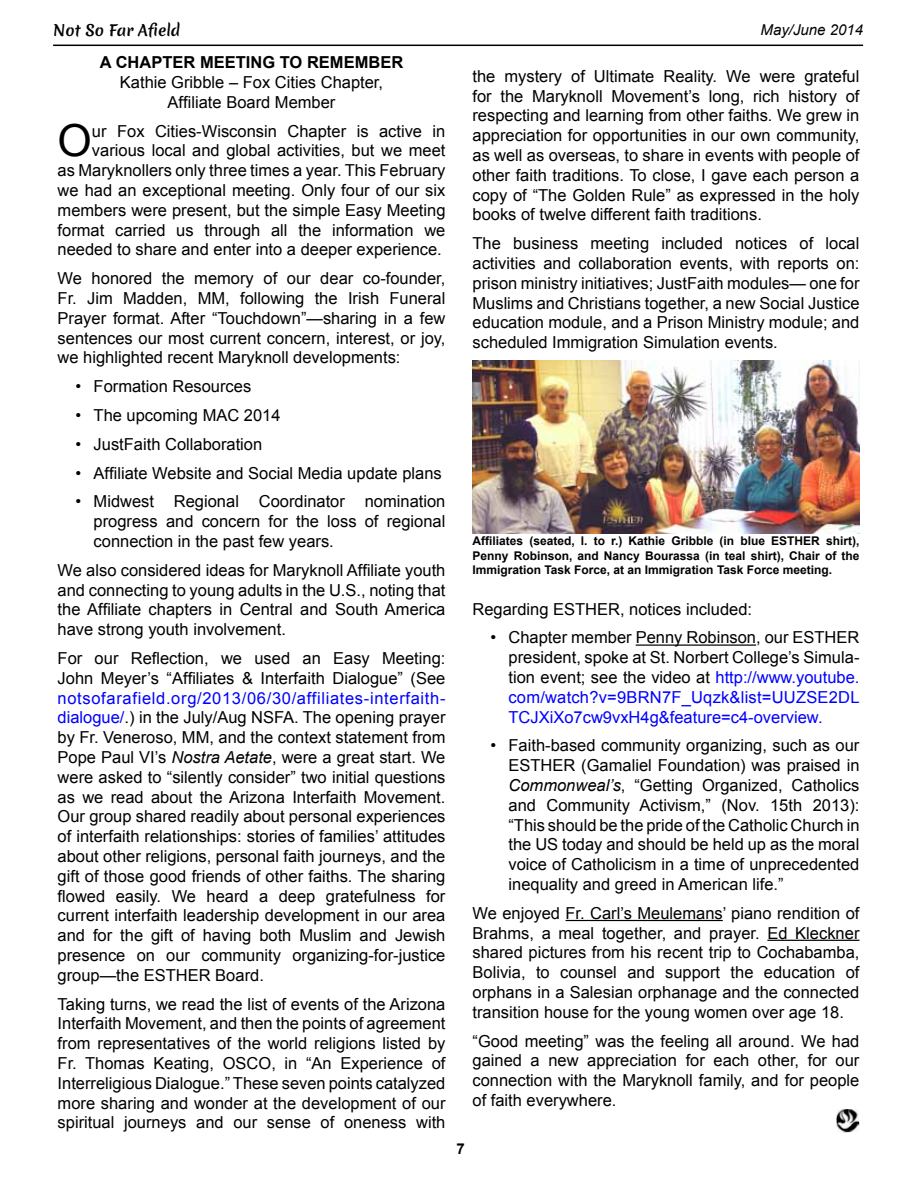
<style>
.page{position:relative;width:918px;height:1188px;background:#fff}
.page>*{position:absolute;margin:0;border:0;box-sizing:border-box;transform-origin:0 0}
.t1{font:44.1px "Arial";color:#000}
.t2{font:16.5px/19.8px "Arial";color:#000;text-align:justify}
.t3{font:700 16.5px "Arial";color:#000}
.t4{font:15px "Merienda One";color:#000}
.t5{font:italic 15px "Arial";color:#000}
.t6{font:700 15px "Arial";color:#000}
.t7{font:700 12px/14.4px "Arial";color:#000;text-align:justify}
.s1{color:#00f}
.s2{font-style:italic}
</style>
<div class="page">
<hr style="left:53px;top:45px;width:810px;height:1px;background:#000">
<hr style="left:636px;top:644px;width:120px;height:2px;background:#000">
<hr style="left:566px;top:920px;width:157px;height:1px;background:#000">
<hr style="left:767px;top:940px;width:93px;height:1px;background:#000">
<img style="left:836px;top:1109px;width:24px;height:23px">
<img style="left:472px;top:360px;width:388px;height:174px">
<p class="t4" style="left:53px;top:19px;width:129px">Not So Far Afield</p>
<p class="t3" style="left:100px;top:52px;width:75px">A CHAPTER</p>
<p class="t3" style="left:200px;top:52px;width:12px">MEETING</p>
<p class="t3" style="left:280px;top:52px;width:41px">TO REMEMBER</p>
<p class="t2" style="left:120px;top:73px;width:265px;text-align:center">Kathie Gribble – Fox Cities Chapter,<br>Affiliate Board Member</p>
<h1 class="t1" style="left:58px;top:112px;width:36px">O</h1>
<p class="t2" style="left:58px;top:121px;width:389px;text-align:right">ur Fox Cities-Wisconsin Chapter is active in various local and global activities, but we meet<br>as Maryknollers only three times a year. This February we had an exceptional meeting. Only four of our six members were present, but the simple Easy Meeting format carried us through all the information we needed to share and enter into a deeper experience.</p>
<p class="t2" style="left:58px;top:269px;width:389px">We honored the memory of our dear co-founder, Fr. Jim Madden, MM, following the Irish Funeral Prayer format. After “Touchdown”—sharing in a few sentences our most current concern, interest, or joy, we highlighted recent Maryknoll developments:</p>
<p class="t2" style="left:76px;top:377px;width:177px">• Formation Resources</p>
<p class="t2" style="left:76px;top:406px;width:207px">• The upcoming MAC 2014</p>
<p class="t2" style="left:76px;top:434px;width:188px">• JustFaith Collaboration</p>
<p class="t2" style="left:76px;top:463px;width:368px">• Affiliate Website and Social Media update plans</p>
<p class="t2" style="left:94px;top:492px;width:353px;text-indent:-18px">• Midwest Regional Coordinator nomination progress and concern for the loss of regional connection in the past few years.</p>
<p class="t2" style="left:58px;top:560px;width:389px">We also considered ideas for Maryknoll Affiliate youth and connecting to young adults in the U.S., noting that the Affiliate chapters in Central and South America have strong youth involvement.</p>
<p class="t2" style="left:58px;top:648px;width:389px">For our Reflection, we used an Easy Meeting:<br>John Meyer’s “Affiliates &amp; Interfaith Dialogue” (See</p>
<p class="t2" style="left:58px;top:688px;width:389px"><span class="s1">notsofarafield.org/2013/06/30/affiliates-interfaith&shy;dialogue/</span>.) in the July/Aug NSFA. The opening prayer by Fr. Veneroso, MM, and the context statement from Pope Paul VI’s <span class="s2">Nostra Aetate</span>, were a great start. We were asked to “silently consider” two initial questions as we read about the Arizona Interfaith Movement.<br>Our group shared readily about personal experiences of interfaith relationships: stories of families’ attitudes about other religions, personal faith journeys, and the gift of those good friends of other faiths. The sharing flowed easily. We heard a deep gratefulness for current interfaith leadership development in our area and for the gift of having both Muslim and Jewish presence on our community organizing-for-justice group—the ESTHER Board.</p>
<p class="t2" style="left:58px;top:994px;width:389px">Taking turns, we read the list of events of the Arizona Interfaith Movement, and then the points of agreement from representatives of the world religions listed by Fr. Thomas Keating, OSCO, in “An Experience of Interreligious Dialogue.” These seven points catalyzed more sharing and wonder at the development of our spiritual journeys and our sense of oneness with</p>
<p class="t5" style="left:761px;top:20px;width:104px">May/June 2014</p>
<p class="t2" style="left:472px;top:66px;width:388px">the mystery of Ultimate Reality. We were grateful for the Maryknoll Movement’s long, rich history of respecting and learning from other faiths. We grew in appreciation for opportunities in our own community, as well as overseas, to share in events with people of other faith traditions. To close, I gave each person a copy of “The Golden Rule” as expressed in the holy books of twelve different faith traditions.</p>
<p class="t2" style="left:472px;top:234px;width:389px">The business meeting included notices of local activities and collaboration events, with reports on: prison ministry initiatives; JustFaith modules— one for Muslims and Christians together, a new Social Justice education module, and a Prison Ministry module; and scheduled Immigration Simulation events.</p>
<p class="t7" style="left:472px;top:534px;width:388px">Affiliates (seated, l. to r.) Kathie Gribble (in blue ESTHER shirt), Penny Robinson, and Nancy Bourassa (in teal shirt), Chair of the Immigration Task Force, at an Immigration Task Force meeting.</p>
<p class="t2" style="left:472px;top:599px;width:281px">Regarding ESTHER, notices included:</p>
<p class="t2" style="left:509px;top:628px;width:353px;text-indent:-18px">• Chapter member Penny Robinson, our ESTHER president, spoke at St. Norbert College’s Simula&shy;tion event; see the video at <span class="s1">http://www.youtube. com/watch?v=9BRN7F_Uqzk&amp;list=UUZSE2DL TCJXiXo7cw9vxH4g&amp;feature=c4-overview.</span></p>
<p class="t2" style="left:509px;top:736px;width:353px;text-indent:-18px">• Faith-based community organizing, such as our ESTHER (Gamaliel Foundation) was praised in <span class="s2">Commonweal’s</span>, “Getting Organized, Catholics and Community Activism,” (Nov. 15th 2013): “This should be the pride of the Catholic Church in the US today and should be held up as the moral voice of Catholicism in a time of unprecedented inequality and greed in American life.”</p>
<p class="t2" style="left:472px;top:903px;width:389px">We enjoyed Fr. Carl’s Meulemans’ piano rendition of Brahms, a meal together, and prayer. Ed Kleckner shared pictures from his recent trip to Cochabamba, Bolivia, to counsel and support the education of orphans in a Salesian orphanage and the connected transition house for the young women over age 18.</p>
<p class="t2" style="left:473px;top:1031px;width:388px">“Good meeting” was the feeling all around. We had gained a new appreciation for each other, for our connection with the Maryknoll family, and for people of faith everywhere.</p>
<p class="t6" style="left:457px;top:1139px;width:10px">7</p>
</div>
